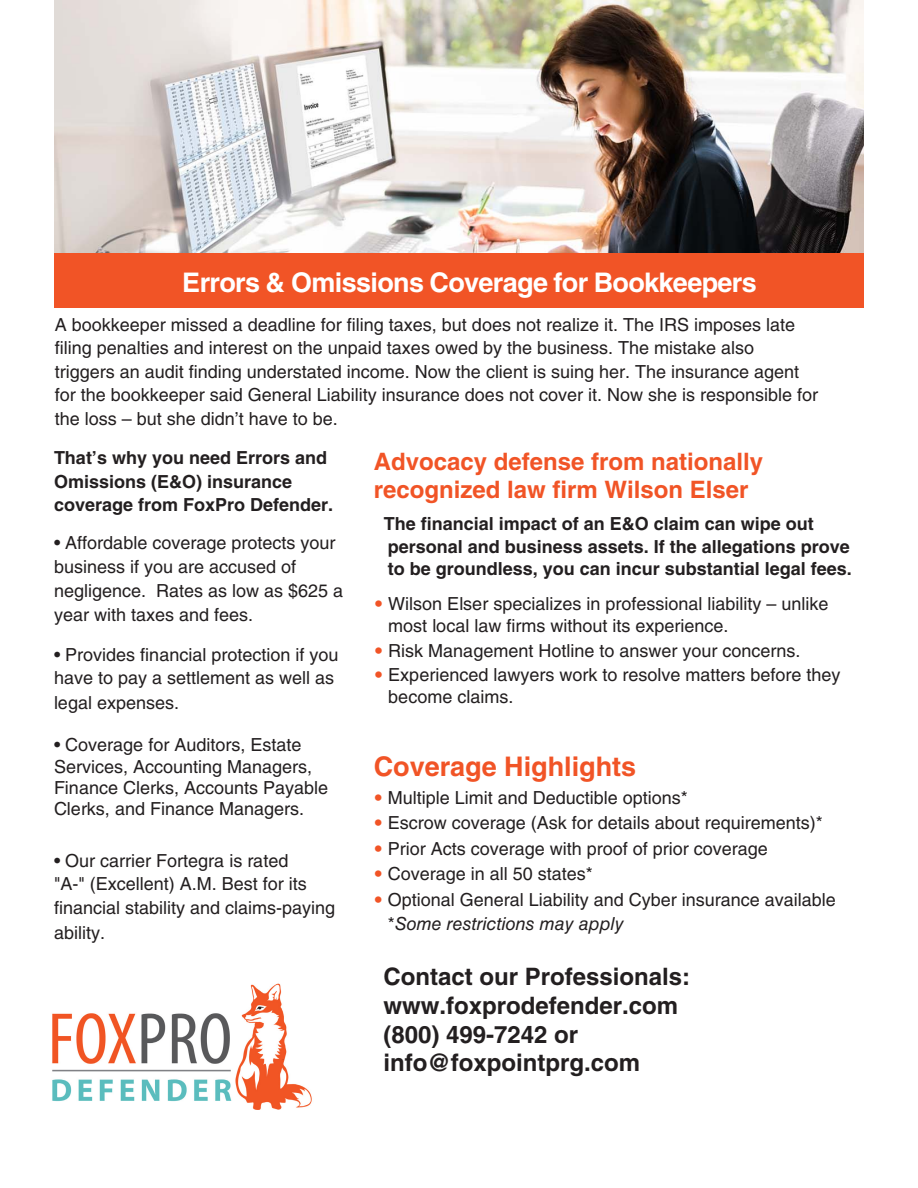
<style>
.page{position:relative;width:918px;height:1188px;background:#fff}
.page>*{position:absolute;margin:0;border:0;box-sizing:border-box;transform-origin:0 0}
.t1{font:700 27px "Helvetica LT Std";letter-spacing:-.025em;color:#fff}
.t2{font:700 27px "Helvetica LT Std";color:#f15426}
.t3{font:700 24px/28.8px "Helvetica LT Std";color:#231f20}
.t4{font:700 24px/28.8px "Helvetica LT Std";color:#f15426}
.t5{font:18px/24px "Helvetica LT Std";color:#231f20}
.t6{font:700 18px/23.5px "Helvetica LT Std";color:#231f20}
.s1{font-family:"Helvetica Neue LT Std";color:#f15426}
.s2{font-style:italic}
</style>
<div class="page">
<img style="left:52px;top:983px;width:260px;height:126px">
<img style="left:54px;top:1px;width:810px;height:252px">
<div style="left:54px;top:253px;width:810px;height:54px;background:#f15426"></div>
<p class="t1" style="left:182px;top:266px;width:576px">Errors &amp; Omissions Coverage for Bookkeepers</p>
<p class="t5" style="left:55px;top:313px;width:765px">A bookkeeper missed a deadline for filing taxes, but does not realize it. The IRS imposes late filing penalties and interest on the unpaid taxes owed by the business. The mistake also triggers an audit finding understated income. Now the client is suing her. The insurance agent for the bookkeeper said General Liability insurance does not cover it. Now she is responsible for the loss – but she didn’t have to be.</p>
<p class="t6" style="left:54px;top:446px;width:281px">That’s why you need Errors and<br>Omissions (E&amp;O) insurance coverage from FoxPro Defender.</p>
<p class="t5" style="left:54px;top:530px;width:291px">• Affordable coverage protects your business if you are accused of negligence. Rates as low as $625 a year with taxes and fees.</p>
<p class="t5" style="left:54px;top:642px;width:286px">• Provides financial protection if you have to pay a settlement as well as legal expenses.</p>
<p class="t5" style="left:54px;top:734px;width:276px;line-height:21.3px">• Coverage for Auditors, Estate<br>Services, Accounting Managers,<br>Finance Clerks, Accounts Payable<br>Clerks, and Finance Managers.</p>
<p class="t5" style="left:54px;top:849px;width:283px">• Our carrier Fortegra is rated<br>"A-" (Excellent) A.M. Best for its financial stability and claims-paying ability.</p>
<p class="t4" style="left:374px;top:446px;width:391px">Advocacy defense from nationally recognized law firm Wilson Elser</p>
<p class="t6" style="left:384px;top:512px;width:470px;line-height:22.5px">The financial impact of an E&amp;O claim can wipe out personal and business assets. If the allegations prove to be groundless, you can incur substantial legal fees.</p>
<p class="t5" style="left:388px;top:593px;width:442px;line-height:22.2px;text-indent:-14px"><span class="s1">•</span> Wilson Elser specializes in professional liability – unlike most local law firms without its experience.</p>
<p class="t5" style="left:374px;top:639px;width:428px"><span class="s1">•</span> Risk Management Hotline to answer your concerns.</p>
<p class="t5" style="left:388px;top:664px;width:454px;line-height:21.6px;text-indent:-14px"><span class="s1">•</span> Experienced lawyers work to resolve matters before they become claims.</p>
<p class="t2" style="left:374px;top:750px;width:264px">Coverage Highlights</p>
<p class="t5" style="left:374px;top:786px;width:316px"><span class="s1">•</span> Multiple Limit and Deductible options*</p>
<p class="t5" style="left:374px;top:811px;width:451px"><span class="s1">•</span> Escrow coverage (Ask for details about requirements)*</p>
<p class="t5" style="left:374px;top:836px;width:396px"><span class="s1">•</span> Prior Acts coverage with proof of prior coverage</p>
<p class="t5" style="left:374px;top:862px;width:221px"><span class="s1">•</span> Coverage in all 50 states*</p>
<p class="t5" style="left:388px;top:887px;width:450px;line-height:24.5px;text-indent:-14px"><span class="s1">•</span> Optional General Liability and Cyber insurance available *<span class="s2">Some restrictions may apply</span></p>
<h2 class="t3" style="left:383px;top:962px;width:308px">Contact our Professionals: www.foxprodefender.com (800) 499-7242 or info@foxpointprg.com</h2>
</div>
